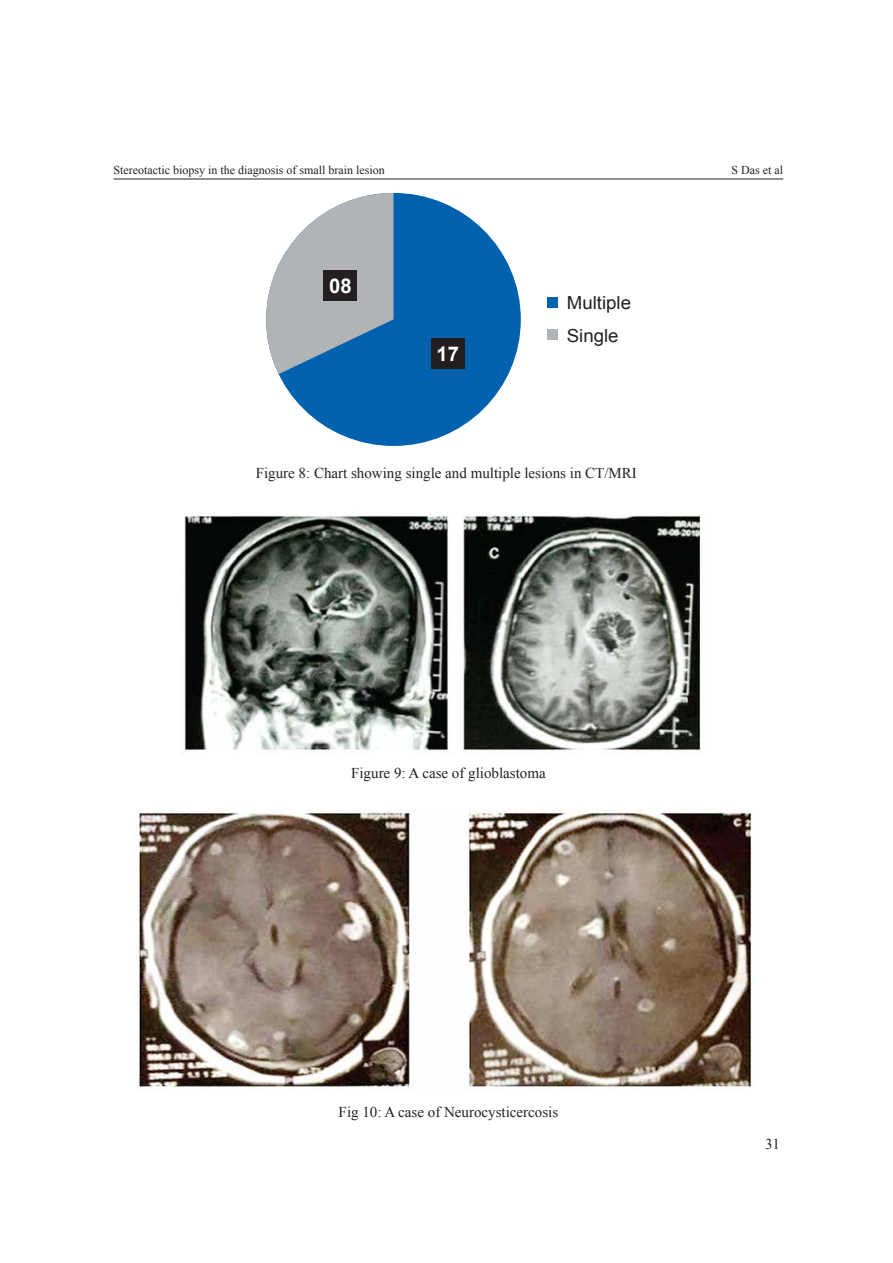
<style>
.page{position:relative;width:893px;height:1263px;background:#fff}
.page>*{position:absolute;margin:0;border:0;box-sizing:border-box;transform-origin:0 0}
.t1{font:700 20.25px "Arial";color:#fff}
.t2{font:18px/32.2px "Arial";color:#231f20;scale:1.04 1}
.t3{font:15px "Times New Roman";color:#231f20}
.t4{font:12px "Times New Roman";color:#231f20}
</style>
<div class="page">
<img style="left:135px;top:809px;width:617px;height:280px">
<img style="left:184px;top:515px;width:517px;height:239px">
<hr style="left:113px;top:179px;width:670px;height:1px;background:#231f20">
<div style="left:548px;top:297px;width:10px;height:10px;background:#0061af"></div>
<div style="left:548px;top:330px;width:10px;height:10px;background:#b1b4b6"></div>
<div style="left:266px;top:193px;width:255px;height:253px;background:#0061af;border-radius:50%"></div>
<svg style="left:266px;top:193px;width:127px;height:181px"></svg>
<div style="left:324px;top:270px;width:33px;height:31px;background:#231f20"></div>
<div style="left:431px;top:338px;width:33px;height:31px;background:#231f20"></div>
<p class="t4" style="left:113px;top:161px;width:273px">Stereotactic biopsy in the diagnosis of small brain lesion</p>
<p class="t4" style="left:731px;top:161px;width:53px">S Das et al</p>
<h1 class="t1" style="left:329px;top:272px;width:24px">08</h1>
<h1 class="t1" style="left:436px;top:340px;width:24px">17</h1>
<p class="t2" style="left:567px;top:287px;width:63px">Multiple<br>Single</p>
<p class="t3" style="left:256px;top:462px;width:383px">Figure 8: Chart showing single and multiple lesions in CT/MRI</p>
<p class="t3" style="left:351px;top:763px;width:196px">Figure 9: A case of glioblastoma</p>
<p class="t3" style="left:339px;top:1102px;width:221px">Fig 10: A case of Neurocysticercosis</p>
<p class="t3" style="left:765px;top:1134px;width:16px">31</p>
</div>
